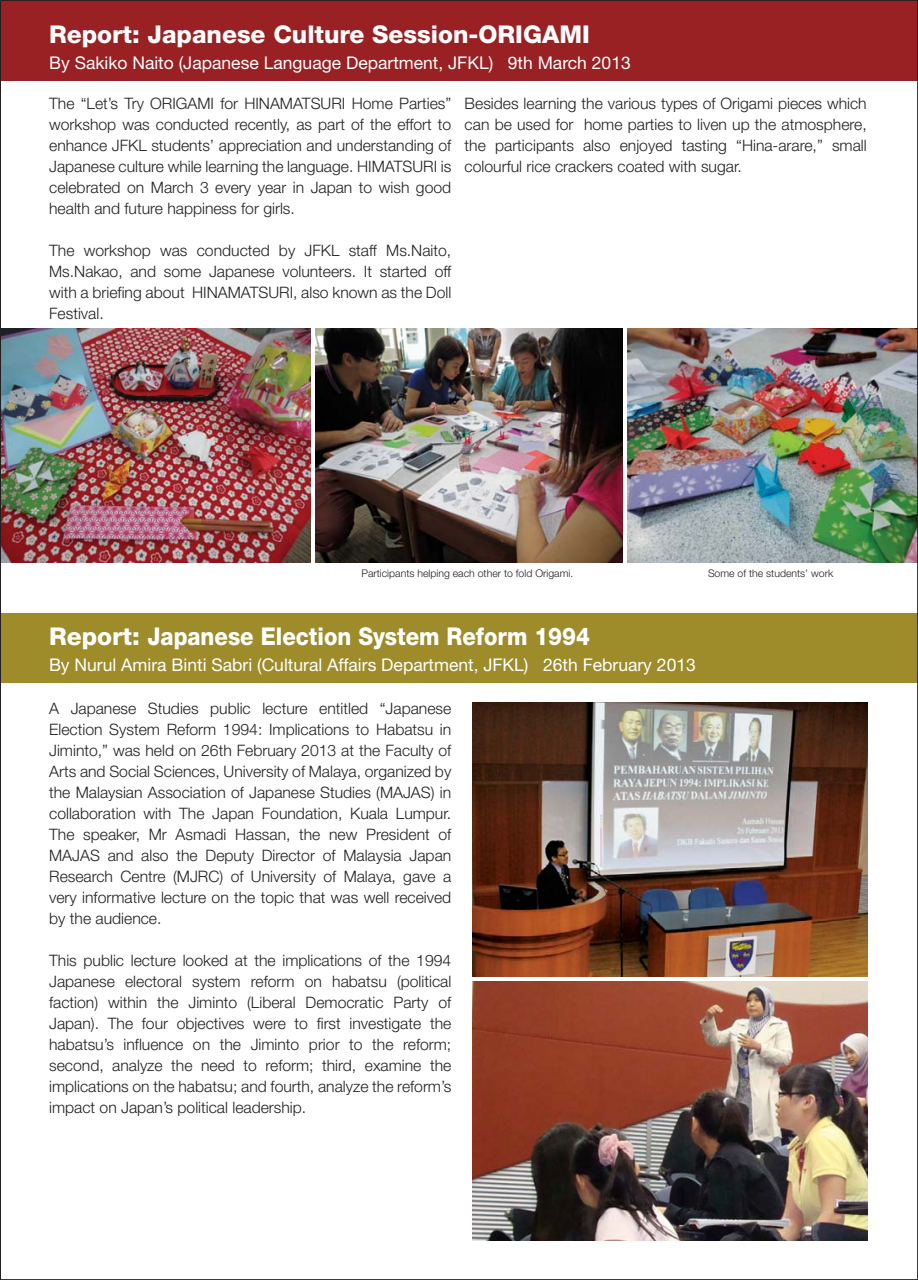
<style>
.page{position:relative;width:918px;height:1280px;background:#fff}
.page>*{position:absolute;margin:0;border:0;box-sizing:border-box;transform-origin:0 0}
.t1{font:800 24.5px "Helvetica Neue";color:#fff}
.t2{font:17.5px "Helvetica Neue";color:#fff}
.t3{font:300 15.75px/21px "Helvetica Neue";color:#231f20;text-align:justify}
.t4{font:300 10.5px "Helvetica Neue";color:#231f20}
</style>
<div class="page">
<img style="left:0;top:0;width:918px;height:1280px">
<p class="t1" style="left:49px;top:26px;width:542px">Report: Japanese Culture Session-ORIGAMI</p>
<p class="t2" style="left:49px;top:57px;width:583px">By Sakiko Naito (Japanese Language Department, JFKL) 9th March 2013</p>
<p class="t3" style="left:49px;top:94px;width:404px">The “Let’s Try ORIGAMI for HINAMATSURI Home Parties” workshop was conducted recently, as part of the effort to enhance JFKL students’ appreciation and understanding of Japanese culture while learning the language. HIMATSURI is celebrated on March 3 every year in Japan to wish good health and future happiness for girls.</p>
<p class="t3" style="left:49px;top:241px;width:404px">The workshop was conducted by JFKL staff Ms.Naito, Ms.Nakao, and some Japanese volunteers. It started off with a briefing about HINAMATSURI, also known as the Doll Festival.</p>
<p class="t3" style="left:465px;top:94px;width:403px">Besides learning the various types of Origami pieces which can be used for home parties to liven up the atmosphere, the participants also enjoyed tasting “Hina-arare,” small colourful rice crackers coated with sugar.</p>
<p class="t4" style="left:361px;top:569px;width:213px">Participants helping each other to fold Origami.</p>
<p class="t4" style="left:708px;top:569px;width:127px">Some of the students’ work</p>
<p class="t1" style="left:49px;top:628px;width:542px">Report: Japanese Election System Reform 1994</p>
<p class="t2" style="left:49px;top:659px;width:648px">By Nurul Amira Binti Sabri (Cultural Affairs Department, JFKL) 26th February 2013</p>
<p class="t3" style="left:49px;top:699px;width:404px">A Japanese Studies public lecture entitled “Japanese Election System Reform 1994: Implications to Habatsu in Jiminto,” was held on 26th February 2013 at the Faculty of Arts and Social Sciences, University of Malaya, organized by the Malaysian Association of Japanese Studies (MAJAS) in collaboration with The Japan Foundation, Kuala Lumpur.<br>The speaker, Mr Asmadi Hassan, the new President of MAJAS and also the Deputy Director of Malaysia Japan Research Centre (MJRC) of University of Malaya, gave a very informative lecture on the topic that was well received by the audience.</p>
<p class="t3" style="left:49px;top:951px;width:404px">This public lecture looked at the implications of the 1994<br>Japanese electoral system reform on habatsu (political faction) within the Jiminto (Liberal Democratic Party of Japan). The four objectives were to first investigate the habatsu’s influence on the Jiminto prior to the reform; second, analyze the need to reform; third, examine the implications on the habatsu; and fourth, analyze the reform’s impact on Japan’s political leadership.</p>
</div>
